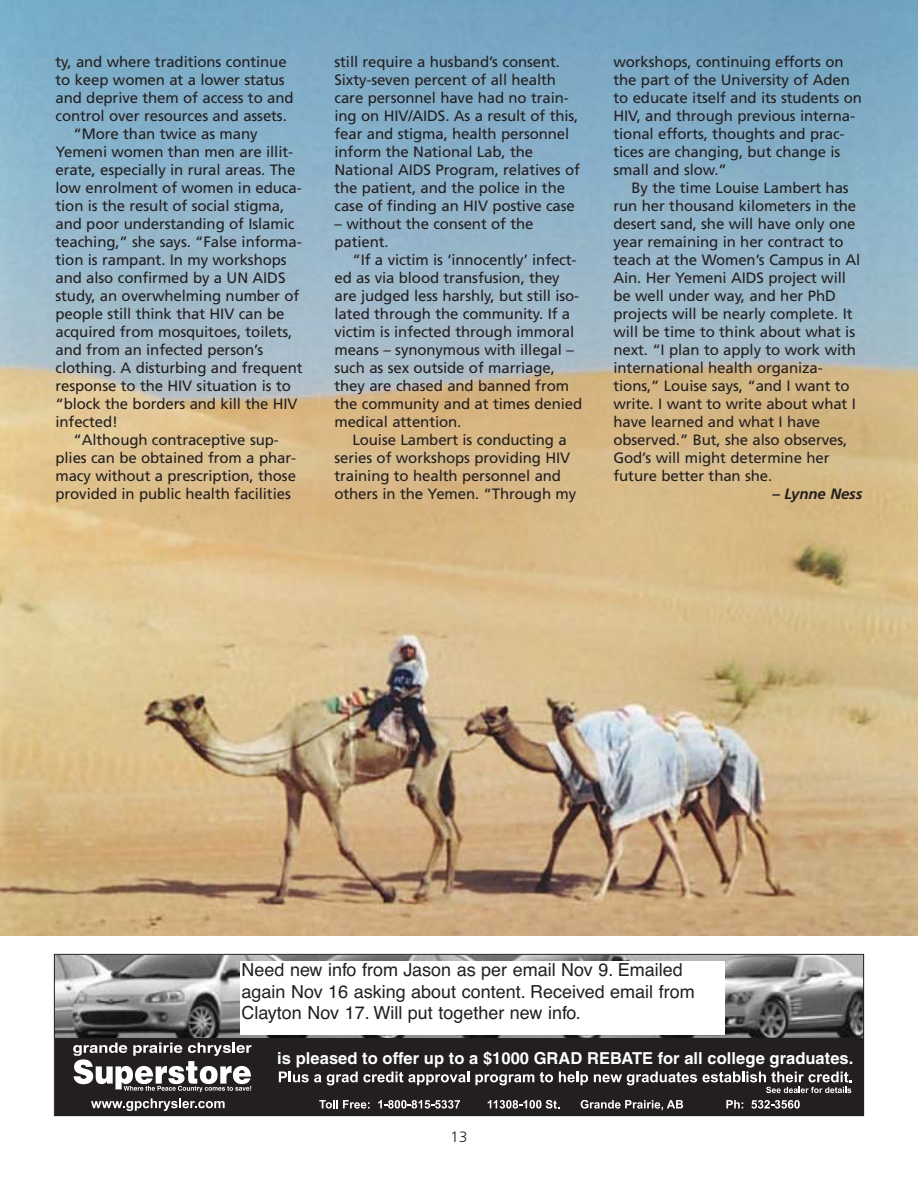
<style>
.page{position:relative;width:918px;height:1188px;background:#fff}
.page>*{position:absolute;margin:0;border:0;box-sizing:border-box;transform-origin:0 0}
.t1{font:18px/21.6px "Helvetica";color:#231f20}
.t2{font:700 16.5px "Helvetica";letter-spacing:.005em;color:#fff}
.t3{font:15px/18px "Frutiger";letter-spacing:-.005em;color:#231f20}
.t4{font:italic 700 15px "Frutiger";letter-spacing:-.005em;color:#231f20}
.t5{font:300 15px "Frutiger";color:#231f20}
</style>
<div class="page">
<img style="left:0;top:0;width:918px;height:936px">
<div style="left:55px;top:1030px;width:809px;height:86px;background:#231f20"></div>
<svg style="left:73px;top:1042px;width:178px;height:50px"></svg>
<svg style="left:319px;top:1100px;width:51px;height:9px"></svg>
<svg style="left:378px;top:1100px;width:82px;height:9px"></svg>
<svg style="left:726px;top:1100px;width:17px;height:8px"></svg>
<svg style="left:751px;top:1100px;width:49px;height:9px"></svg>
<svg style="left:488px;top:1100px;width:71px;height:9px"></svg>
<svg style="left:581px;top:1100px;width:102px;height:10px"></svg>
<svg style="left:279px;top:1072px;width:42px;height:10px"></svg>
<svg style="left:327px;top:1072px;width:142px;height:13px"></svg>
<svg style="left:475px;top:1074px;width:59px;height:11px"></svg>
<svg style="left:540px;top:1072px;width:13px;height:10px"></svg>
<svg style="left:559px;top:1072px;width:29px;height:13px"></svg>
<svg style="left:594px;top:1072px;width:258px;height:21px"></svg>
<svg style="left:91px;top:1098px;width:134px;height:13px"></svg>
<img style="left:56px;top:956px;width:806px;height:82px">
<div style="left:54px;top:954px;width:810px;height:162px;border:1px solid #231f20"></div>
<div style="left:240px;top:962px;width:484px;height:73px;background:#fff"></div>
<p class="t3" style="left:55px;top:54px;width:233px">ty, and where traditions continue</p>
<p class="t3" style="left:55px;top:72px;width:231px">to keep women at a lower status</p>
<p class="t3" style="left:55px;top:90px;width:240px">and deprive them of access to and</p>
<p class="t3" style="left:55px;top:108px;width:233px">control over resources and assets.</p>
<p class="t3" style="left:73px;top:126px;width:186px">“More than twice as many</p>
<p class="t3" style="left:55px;top:144px;width:239px">Yemeni women than men are illit-</p>
<p class="t3" style="left:55px;top:162px;width:241px">erate, especially in rural areas. The</p>
<p class="t3" style="left:55px;top:180px;width:248px">low enrolment of women in educa-</p>
<p class="t3" style="left:55px;top:198px;width:230px">tion is the result of social stigma,</p>
<p class="t3" style="left:55px;top:216px;width:240px">and poor understanding of Islamic</p>
<p class="t3" style="left:55px;top:234px;width:248px">teaching,” she says. “False informa-</p>
<p class="t3" style="left:55px;top:252px;width:233px">tion is rampant. In my workshops</p>
<p class="t3" style="left:55px;top:270px;width:232px">and also confirmed by a UN AIDS</p>
<p class="t3" style="left:55px;top:288px;width:245px">study, an overwhelming number of</p>
<p class="t3" style="left:55px;top:306px;width:230px">people still think that HIV can be</p>
<p class="t3" style="left:55px;top:324px;width:238px">acquired from mosquitoes, toilets,</p>
<p class="t3" style="left:55px;top:342px;width:209px">and from an infected person’s</p>
<p class="t3" style="left:55px;top:360px;width:249px">clothing. A disturbing and frequent</p>
<p class="t3" style="left:55px;top:378px;width:237px">response to the HIV situation is to</p>
<p class="t3" style="left:55px;top:396px;width:244px">“block the borders and kill the HIV</p>
<p class="t3" style="left:55px;top:414px;width:64px">infected!</p>
<p class="t3" style="left:73px;top:432px;width:207px">“Although contraceptive sup-</p>
<p class="t3" style="left:55px;top:450px;width:242px">plies can be obtained from a phar-</p>
<p class="t3" style="left:55px;top:468px;width:242px">macy without a prescription, those</p>
<p class="t3" style="left:55px;top:486px;width:237px">provided in public health facilities</p>
<p class="t3" style="left:334px;top:54px;width:247px">still require a husband’s consent.<br>Sixty-seven percent of all health care personnel have had no train&shy;ing on HIV/AIDS. As a result of this, fear and stigma, health personnel inform the National Lab, the National AIDS Program, relatives of the patient, and the police in the case of finding an HIV postive case</p>
<p class="t3" style="left:334px;top:216px;width:201px">– without the consent of the patient.</p>
<p class="t3" style="left:334px;top:252px;width:249px;text-indent:18px">“If a victim is ‘innocently’ infect&shy;ed as via blood transfusion, they are judged less harshly, but still iso&shy;lated through the community. If a victim is infected through immoral means – synonymous with illegal – such as sex outside of marriage, they are chased and banned from the community and at times denied medical attention.</p>
<p class="t3" style="left:334px;top:432px;width:243px;text-indent:18px">Louise Lambert is conducting a series of workshops providing HIV training to health personnel and others in the Yemen. “Through my</p>
<p class="t3" style="left:614px;top:54px;width:250px">workshops, continuing efforts on the part of the University of Aden to educate itself and its students on<br>HIV, and through previous interna&shy;tional efforts, thoughts and prac&shy;tices are changing, but change is small and slow.”</p>
<p class="t3" style="left:614px;top:180px;width:248px;text-indent:18px">By the time Louise Lambert has run her thousand kilometers in the desert sand, she will have only one year remaining in her contract to teach at the Women’s Campus in Al<br>Ain. Her Yemeni AIDS project will be well under way, and her PhD projects will be nearly complete. It will be time to think about what is next. “I plan to apply to work with international health organiza&shy;tions,” Louise says, “and I want to write. I want to write about what I have learned and what I have observed.” But, she also observes,<br>God’s will might determine her future better than she.</p>
<p class="t4" style="left:773px;top:488px;width:91px">– Lynne Ness</p>
<p class="t1" style="left:242px;top:961px;width:455px">Need new info from Jason as per email Nov 9. Emailed again Nov 16 asking about content. Received email from<br>Clayton Nov 17. Will put together new info.</p>
<p class="t2" style="left:277px;top:1052px;width:578px">is pleased to offer up to a $1000 GRAD REBATE for all college graduates.</p>
<p class="t5" style="left:451px;top:1131px;width:18px">13</p>
</div>
